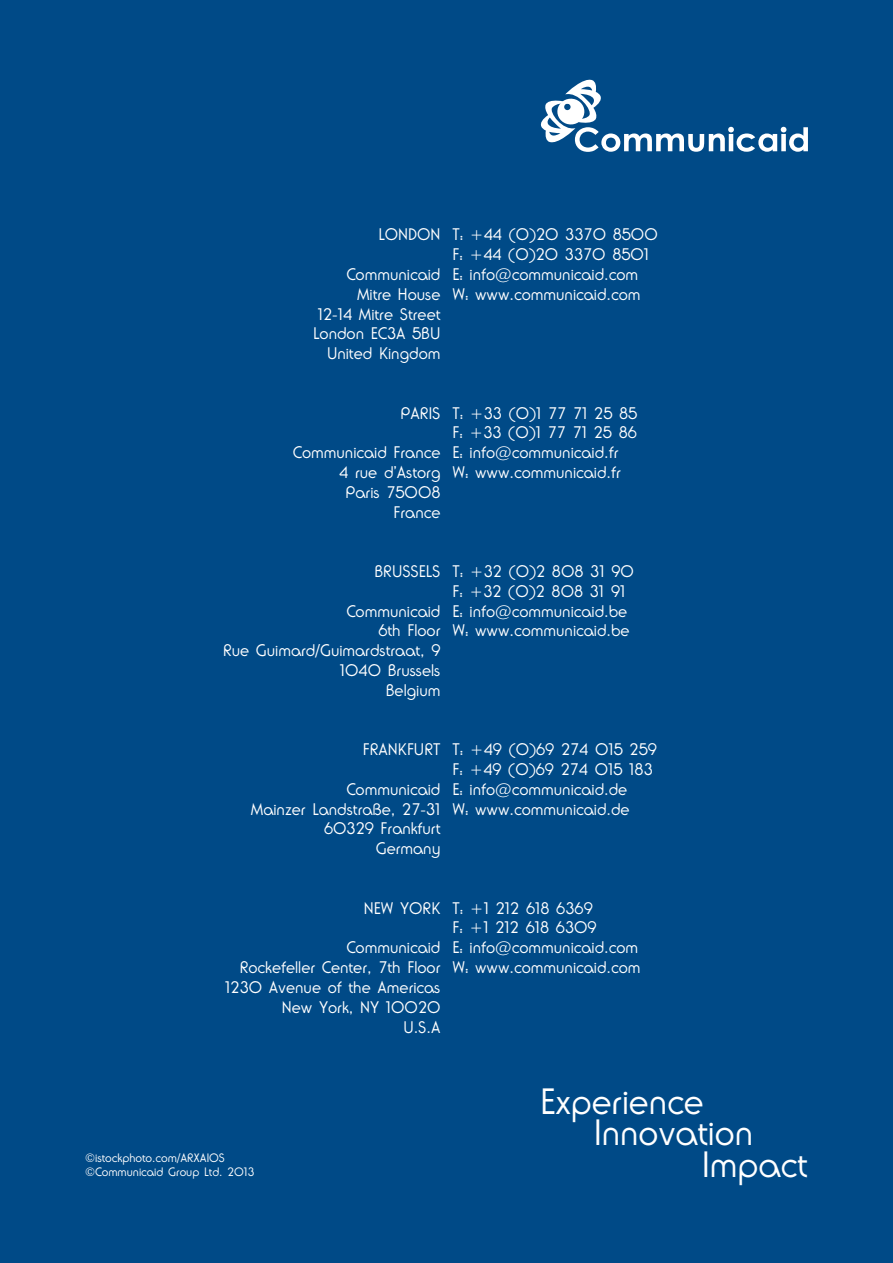
<style>
.page{position:relative;width:893px;height:1263px;background:#004a87}
.page>*{position:absolute;margin:0;border:0;box-sizing:border-box;transform-origin:0 0}
.t1{font:300 36px "Ronda IT Cby BT";color:#fff}
.t2{font:300 16.5px "Ronda IT Cby BT";color:#fff}
.t3{font:300 12px "Ronda IT Cby BT";color:#fff}
</style>
<div class="page">
<svg style="left:541px;top:80px;width:267px;height:72px"></svg>
<p class="t2" style="left:378px;top:224px;width:64px">LONDON</p>
<p class="t2" style="left:346px;top:264px;width:96px">Communicaid</p>
<p class="t2" style="left:357px;top:284px;width:85px">Mitre House</p>
<p class="t2" style="left:318px;top:304px;width:124px">12-14 Mitre Street</p>
<p class="t2" style="left:313px;top:323px;width:129px">London EC3A 5BU</p>
<p class="t2" style="left:327px;top:343px;width:115px">United Kingdom</p>
<p class="t2" style="left:452px;top:224px;width:207px">T: +44 (0)20 3370 8500</p>
<p class="t2" style="left:452px;top:244px;width:198px">F: +44 (0)20 3370 8501</p>
<p class="t2" style="left:452px;top:264px;width:187px">E: info@communicaid.com</p>
<p class="t2" style="left:452px;top:284px;width:190px">W: www.communicaid.com</p>
<p class="t2" style="left:401px;top:403px;width:41px">PARIS</p>
<p class="t2" style="left:293px;top:442px;width:149px">Communicaid France</p>
<p class="t2" style="left:339px;top:462px;width:103px">4 rue d’Astorg</p>
<p class="t2" style="left:346px;top:482px;width:96px">Paris 75008</p>
<p class="t2" style="left:394px;top:502px;width:48px">France</p>
<p class="t2" style="left:452px;top:403px;width:186px">T: +33 (0)1 77 71 25 85</p>
<p class="t2" style="left:452px;top:422px;width:186px">F: +33 (0)1 77 71 25 86</p>
<p class="t2" style="left:452px;top:442px;width:167px">E: info@communicaid.fr</p>
<p class="t2" style="left:452px;top:462px;width:170px">W: www.communicaid.fr</p>
<p class="t2" style="left:374px;top:561px;width:68px">BRUSSELS</p>
<p class="t2" style="left:346px;top:601px;width:96px">Communicaid</p>
<p class="t2" style="left:378px;top:620px;width:64px">6th Floor</p>
<p class="t2" style="left:223px;top:640px;width:219px">Rue Guimard/Guimardstraat, 9</p>
<p class="t2" style="left:340px;top:660px;width:102px">1040 Brussels</p>
<p class="t2" style="left:386px;top:680px;width:56px">Belgium</p>
<p class="t2" style="left:452px;top:561px;width:183px">T: +32 (0)2 808 31 90</p>
<p class="t2" style="left:452px;top:581px;width:174px">F: +32 (0)2 808 31 91</p>
<p class="t2" style="left:452px;top:601px;width:176px">E: info@communicaid.be</p>
<p class="t2" style="left:452px;top:620px;width:179px">W: www.communicaid.be</p>
<p class="t2" style="left:363px;top:739px;width:79px">FRANKFURT</p>
<p class="t2" style="left:346px;top:779px;width:96px">Communicaid</p>
<p class="t2" style="left:251px;top:799px;width:191px">Mainzer Landstraße, 27-31</p>
<p class="t2" style="left:324px;top:818px;width:118px">60329 Frankfurt</p>
<p class="t2" style="left:376px;top:838px;width:66px">Germany</p>
<p class="t2" style="left:452px;top:739px;width:206px">T: +49 (0)69 274 015 259</p>
<p class="t2" style="left:452px;top:759px;width:202px">F: +49 (0)69 274 015 183</p>
<p class="t2" style="left:452px;top:779px;width:176px">E: info@communicaid.de</p>
<p class="t2" style="left:452px;top:799px;width:179px">W: www.communicaid.de</p>
<p class="t2" style="left:364px;top:898px;width:78px">NEW YORK</p>
<p class="t2" style="left:346px;top:937px;width:96px">Communicaid</p>
<p class="t2" style="left:240px;top:957px;width:202px">Rockefeller Center, 7th Floor</p>
<p class="t2" style="left:225px;top:977px;width:217px">1230 Avenue of the Americas</p>
<p class="t2" style="left:282px;top:997px;width:160px">New York, NY 10020</p>
<p class="t2" style="left:403px;top:1016px;width:39px">U.S.A</p>
<p class="t2" style="left:452px;top:898px;width:142px">T: +1 212 618 6369</p>
<p class="t2" style="left:452px;top:917px;width:146px">F: +1 212 618 6309</p>
<p class="t2" style="left:452px;top:937px;width:187px">E: info@communicaid.com</p>
<p class="t2" style="left:452px;top:957px;width:190px">W: www.communicaid.com</p>
<p class="t3" style="left:85px;top:1150px;width:141px">©istockphoto.com/ARXAIOS</p>
<p class="t3" style="left:85px;top:1165px;width:171px">©Communicaid Group Ltd. 2013</p>
<p class="t1" style="left:540px;top:1079px;width:165px">Experience</p>
<p class="t1" style="left:594px;top:1111px;width:160px">Innovation</p>
<p class="t1" style="left:702px;top:1142px;width:107px">Impact</p>
</div>
